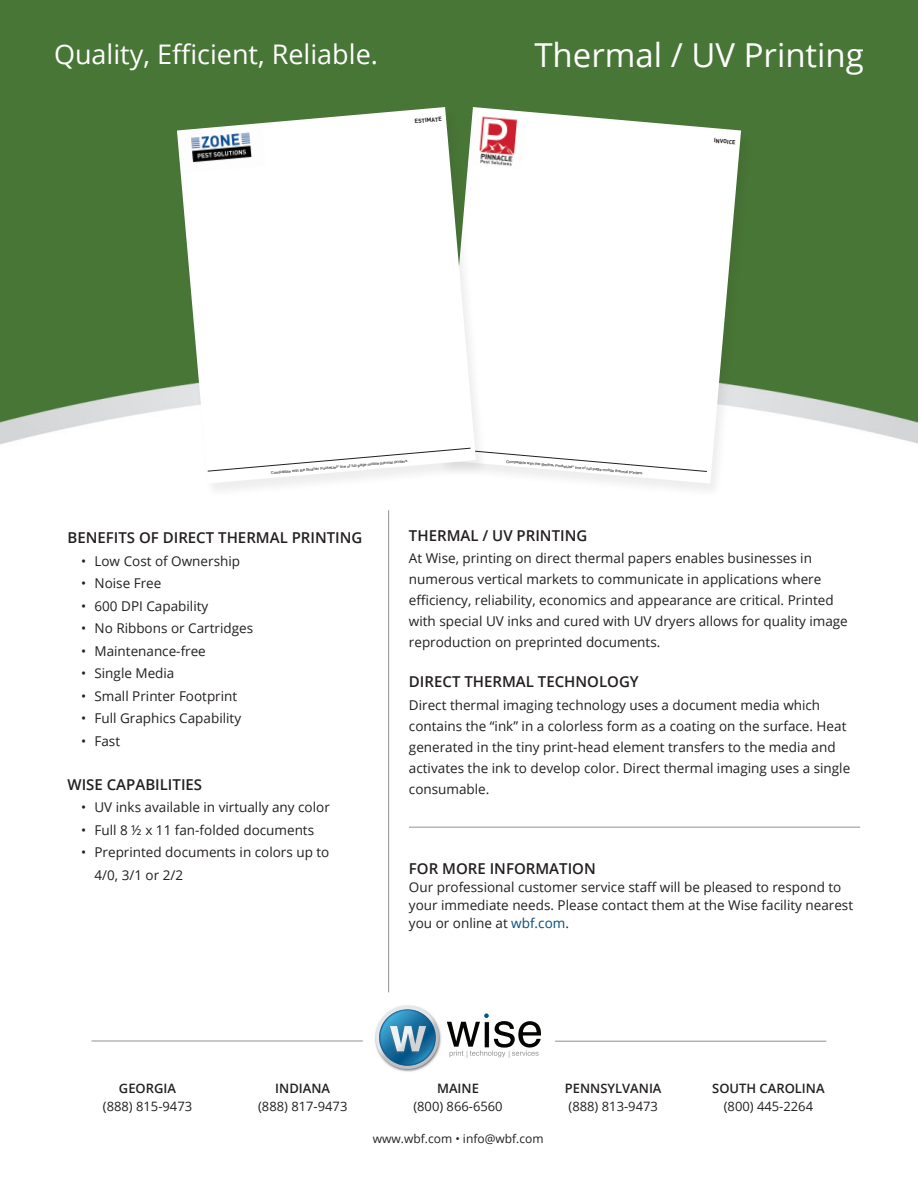
<style>
.page{position:relative;width:918px;height:1188px;background:#fff}
.page>*{position:absolute;margin:0;border:0;box-sizing:border-box;transform-origin:0 0}
.t1{font:33px "Open Sans";color:#fff}
.t2{font:27px "Open Sans";color:#fff}
.t3{font:600 15px "Open Sans";color:#231f20}
.t4{font:13.5px/21px "Open Sans";color:#231f20}
.t5{font:12.9px "Open Sans";color:#231f20}
.t6{font:600 12.9px "Open Sans";color:#231f20}
.t7{font:12px "Open Sans";color:#231f20}
.t8{font:700 5.85px "DIN";color:#231f20}
.t9{font:3.9px "Helvetica";color:#231f20}
.s1{color:#044d7c}
</style>
<div class="page">
<div style="left:0;top:0;width:918px;height:361px;background:#487636"></div>
<img style="left:0;top:361px;width:918px;height:84px">
<hr style="left:388px;top:510px;width:1px;height:482px;background:#231f20">
<hr style="left:555px;top:1041px;width:271px;height:1px;background:#231f20">
<hr style="left:92px;top:1041px;width:271px;height:1px;background:#231f20">
<img style="left:375px;top:1005px;width:164px;height:67px">
<img style="left:447px;top:1021px;width:94px;height:27px">
<img style="left:456px;top:1050px;width:75px;height:6px">
<svg style="left:484px;top:1013px;width:5px;height:5px"></svg>
<img style="left:390px;top:1026px;width:36px;height:25px">
<hr style="left:409px;top:827px;width:451px;height:1px;background:#231f20">
<div style="left:439px;top:108px;width:314px;height:392px;background:#231f20;opacity:.08"></div>
<svg style="left:476px;top:107px;width:265px;height:377px"></svg>
<img style="left:488px;top:114px;width:38px;height:55px">
<div style="left:174px;top:108px;width:314px;height:392px;background:#231f20;opacity:.08"></div>
<svg style="left:177px;top:107px;width:299px;height:377px"></svg>
<svg style="left:207px;top:448px;width:500px;height:24px"></svg>
<img style="left:178px;top:124px;width:88px;height:49px">
<h2 class="t2" style="left:54px;top:36px;width:326px">Quality, Efficient, Reliable.</h2>
<p class="t8" style="left:414px;top:117px;width:29px;rotate:-5deg">ESTIMATE</p>
<h1 class="t1" style="left:534px;top:32px;width:331px">Thermal / UV Printing</h1>
<p class="t8" style="left:714px;top:137px;width:23px;rotate:5deg">INVOICE</p>
<p class="t9" style="left:271px;top:470px;width:139px;rotate:-5deg">Compatible with the Brother PocketJet<sup>®</sup> line of full-page mobile thermal printers.</p>
<p class="t9" style="left:507px;top:458px;width:139px;rotate:5deg">Compatible with the Brother PocketJet<sup>®</sup> line of full-page mobile thermal printers.</p>
<p class="t3" style="left:68px;top:527px;width:297px">BENEFITS OF DIRECT THERMAL PRINTING</p>
<p class="t4" style="left:81px;top:550px;width:161px">• Low Cost of Ownership</p>
<p class="t4" style="left:81px;top:572px;width:82px">• Noise Free</p>
<p class="t4" style="left:81px;top:595px;width:129px">• 600 DPI Capability</p>
<p class="t4" style="left:81px;top:617px;width:174px">• No Ribbons or Cartridges</p>
<p class="t4" style="left:81px;top:640px;width:126px">• Maintenance-free</p>
<p class="t4" style="left:81px;top:662px;width:95px">• Single Media</p>
<p class="t4" style="left:81px;top:685px;width:158px">• Small Printer Footprint</p>
<p class="t4" style="left:81px;top:707px;width:162px">• Full Graphics Capability</p>
<p class="t4" style="left:81px;top:730px;width:41px">• Fast</p>
<p class="t3" style="left:68px;top:774px;width:136px">WISE CAPABILITIES</p>
<p class="t4" style="left:81px;top:797px;width:250px">• UV inks available in virtually any color</p>
<p class="t4" style="left:81px;top:819px;width:235px">• Full 8 ½ x 11 fan-folded documents</p>
<p class="t4" style="left:95px;top:841px;width:236px;line-height:22.5px;text-indent:-14px">• Preprinted documents in colors up to<br>4/0, 3/1 or 2/2</p>
<p class="t3" style="left:409px;top:525px;width:180px">THERMAL / UV PRINTING</p>
<p class="t4" style="left:409px;top:548px;width:440px">At Wise, printing on direct thermal papers enables businesses in numerous vertical markets to communicate in applications where efficiency, reliability, economics and appearance are critical. Printed with special UV inks and cured with UV dryers allows for quality image reproduction on preprinted documents.</p>
<p class="t3" style="left:409px;top:671px;width:231px">DIRECT THERMAL TECHNOLOGY</p>
<p class="t4" style="left:409px;top:694px;width:443px">Direct thermal imaging technology uses a document media which contains the “ink” in a colorless form as a coating on the surface. Heat generated in the tiny print-head element transfers to the media and activates the ink to develop color. Direct thermal imaging uses a single consumable.</p>
<p class="t3" style="left:409px;top:858px;width:188px">FOR MORE INFORMATION</p>
<p class="t4" style="left:409px;top:877px;width:446px;line-height:18px">Our professional customer service staff will be pleased to respond to your immediate needs. Please contact them at the Wise facility nearest you or online at <span class="s1">wbf.com</span>.</p>
<p class="t6" style="left:119px;top:1080px;width:59px">GEORGIA</p>
<p class="t5" style="left:103px;top:1098px;width:91px">(888) 815-9473</p>
<p class="t6" style="left:275px;top:1080px;width:56px">INDIANA</p>
<p class="t5" style="left:258px;top:1098px;width:91px">(888) 817-9473</p>
<p class="t6" style="left:437px;top:1080px;width:43px">MAINE</p>
<p class="t5" style="left:413px;top:1098px;width:91px">(800) 866-6560</p>
<p class="t7" style="left:373px;top:1131px;width:172px">www.wbf.com • info@wbf.com</p>
<p class="t6" style="left:565px;top:1080px;width:98px">PENNSYLVANIA</p>
<p class="t5" style="left:569px;top:1098px;width:91px">(888) 813-9473</p>
<p class="t6" style="left:712px;top:1080px;width:114px">SOUTH CAROLINA</p>
<p class="t5" style="left:724px;top:1098px;width:91px">(800) 445-2264</p>
</div>
